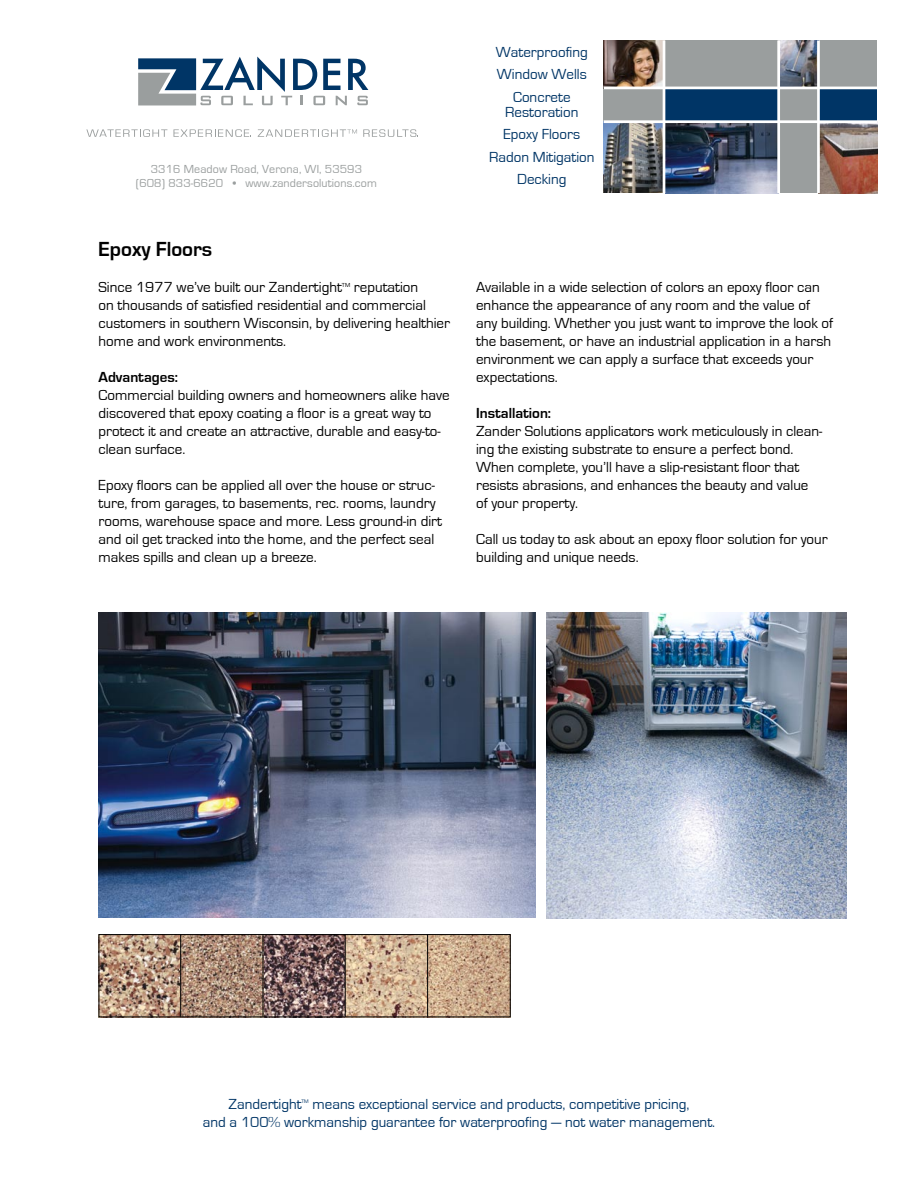
<style>
.page{position:relative;width:918px;height:1188px;background:#fff}
.page>*{position:absolute;margin:0;border:0;box-sizing:border-box;transform-origin:0 0}
.t1{font:700 21px "Eurostile";color:#000}
.t2{font:15px/18px "Eurostile";color:#000}
.t3{font:15px/22.5px "Eurostile";color:#003566;text-align:center}
.t4{font:700 15px "Eurostile";color:#000}
.t5{font:12px/13.5px "Eurostile";letter-spacing:.01em;color:#9a9e9e;text-align:center}
.t6{font:6px "Eurostile";color:#000}
.t7{font:5.25px "Eurostile";color:#003566}
</style>
<div class="page">
<svg style="left:138px;top:57px;width:230px;height:48px"></svg>
<svg style="left:86px;top:129px;width:81px;height:8px"></svg>
<svg style="left:173px;top:129px;width:78px;height:8px"></svg>
<svg style="left:258px;top:129px;width:99px;height:8px"></svg>
<svg style="left:363px;top:129px;width:55px;height:8px"></svg>
<img style="left:99px;top:613px;width:437px;height:305px">
<img style="left:547px;top:613px;width:299px;height:306px">
<img style="left:101px;top:936px;width:408px;height:79px">
<div style="left:99px;top:934px;width:412px;height:83px;border:1px solid #000"></div>
<hr style="left:180px;top:934px;width:1px;height:83px;background:#000">
<hr style="left:263px;top:934px;width:1px;height:83px;background:#000">
<hr style="left:345px;top:934px;width:1px;height:83px;background:#000">
<hr style="left:427px;top:934px;width:1px;height:83px;background:#000">
<div style="left:604px;top:40px;width:273px;height:153px;background:#9a9e9e"></div>
<div style="left:819px;top:87px;width:58px;height:35px;background:#003566"></div>
<div style="left:664px;top:88px;width:115px;height:34px;background:#003566"></div>
<img style="left:604px;top:40px;width:59px;height:47px">
<img style="left:820px;top:123px;width:57px;height:70px">
<img style="left:604px;top:123px;width:59px;height:70px">
<img style="left:666px;top:123px;width:111px;height:70px">
<hr style="left:663px;top:40px;width:2px;height:153px;background:#fff">
<hr style="left:604px;top:120px;width:273px;height:3px;background:#fff">
<img style="left:780px;top:40px;width:37px;height:47px">
<hr style="left:777px;top:40px;width:3px;height:153px;background:#fff">
<hr style="left:817px;top:40px;width:3px;height:153px;background:#fff">
<hr style="left:604px;top:87px;width:273px;height:2px;background:#fff">
<p class="t5" style="left:136px;top:163px;width:243px">3316 Meadow Road, Verona, WI, 53593 (608) 833-6620 • www.zandersolutions.com</p>
<h1 class="t1" style="left:99px;top:237px;width:115px">Epoxy Floors</h1>
<p class="t2" style="left:99px;top:279px;width:245px">Since 1977 we’ve built our Zandertight</p>
<p class="t6" style="left:342px;top:282px;width:10px">TM</p>
<p class="t2" style="left:99px;top:279px;width:353px;text-indent:255px">reputation<br>on thousands of satisfied residential and commercial customers in southern Wisconsin, by delivering healthier home and work environments.</p>
<p class="t4" style="left:99px;top:369px;width:81px">Advantages:</p>
<p class="t2" style="left:99px;top:387px;width:353px">Commercial building owners and homeowners alike have discovered that epoxy coating a floor is a great way to protect it and create an attractive, durable and easy-to&shy;clean surface.</p>
<p class="t2" style="left:99px;top:477px;width:345px">Epoxy floors can be applied all over the house or struc&shy;ture, from garages, to basements, rec. rooms, laundry rooms, warehouse space and more. Less ground-in dirt and oil get tracked into the home, and the perfect seal makes spills and clean up a breeze.</p>
<p class="t3" style="left:496px;top:41px;width:94px">Waterproofing<br>Window Wells<br>Concrete</p>
<p class="t3" style="left:489px;top:101px;width:107px">Restoration<br>Epoxy Floors<br>Radon Mitigation<br>Decking</p>
<p class="t2" style="left:476px;top:279px;width:359px">Available in a wide selection of colors an epoxy floor can enhance the appearance of any room and the value of any building. Whether you just want to improve the look of the basement, or have an industrial application in a harsh environment we can apply a surface that exceeds your expectations.</p>
<p class="t4" style="left:476px;top:405px;width:77px">Installation:</p>
<p class="t2" style="left:476px;top:423px;width:348px">Zander Solutions applicators work meticulously in clean&shy;ing the existing substrate to ensure a perfect bond.<br>When complete, you’ll have a slip-resistant floor that resists abrasions, and enhances the beauty and value of your property.</p>
<p class="t2" style="left:476px;top:531px;width:353px">Call us today to ask about an epoxy floor solution for your building and unique needs.</p>
<p class="t3" style="left:203px;top:1095px;width:514px;line-height:18px;text-align:left;text-indent:110px">means exceptional service and products, competitive pricing, and a 100% workmanship guarantee for waterproofing — not water management.</p>
<p class="t3" style="left:229px;top:1093px;width:75px">Zandertight</p>
<p class="t7" style="left:302px;top:1098px;width:9px">TM</p>
</div>
